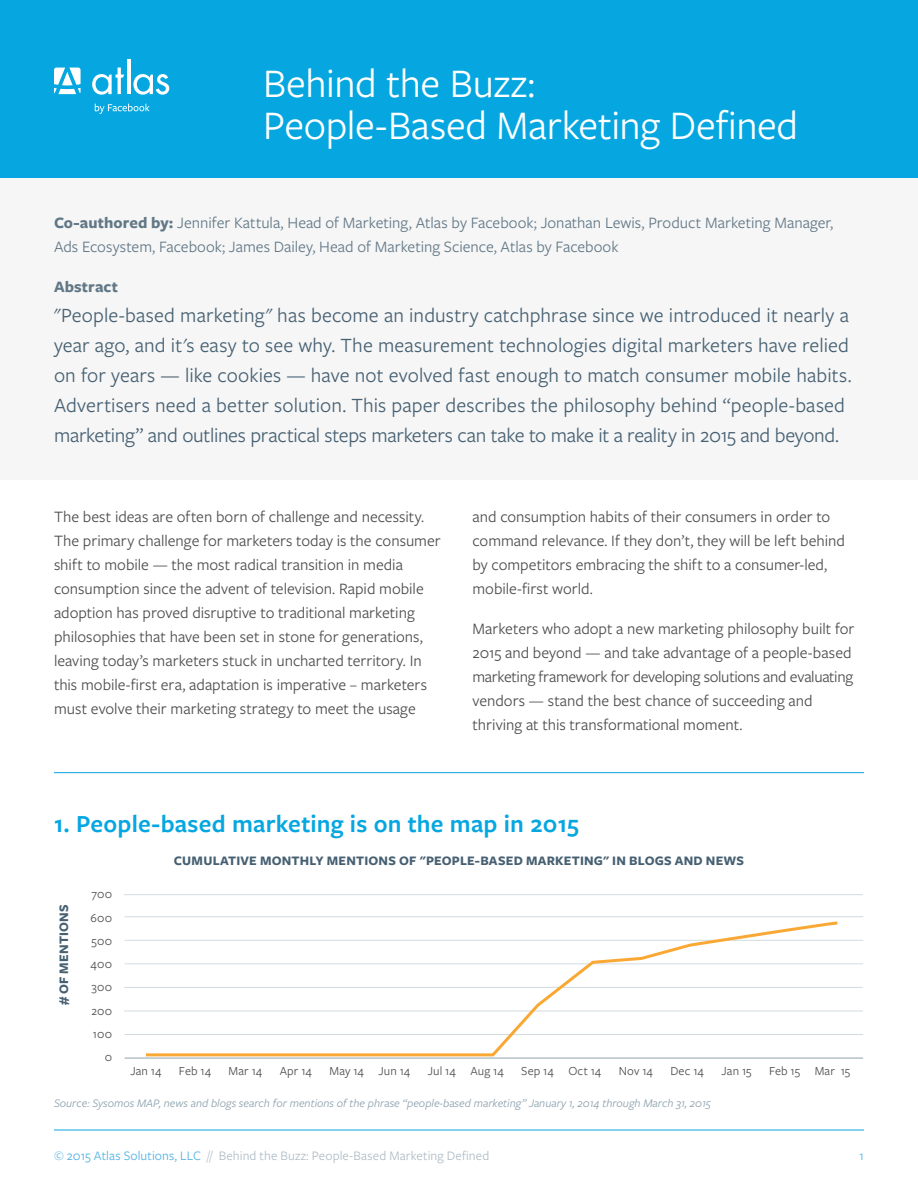
<style>
.page{position:relative;width:918px;height:1188px;background:#fff}
.page>*{position:absolute;margin:0;border:0;box-sizing:border-box;transform-origin:0 0}
.t1{font:42px/42px "Freight Sans Pro";letter-spacing:-.01em;color:#fff}
.t2{font:600 25.5px "Freight Sans Pro";letter-spacing:.005em;color:#06a7e0}
.t3{font:21px/30px "Freight Sans Pro";letter-spacing:.005em;color:#466072}
.t4{font:16.5px/24px "Freight Sans Pro";color:#4d4d4f}
.t5{font:16.5px/24px "Freight Sans Pro";color:#627887}
.t6{font:700 16.5px "Freight Sans Pro";letter-spacing:.01em;color:#627887}
.t7{font:700 13.5px "Freight Sans Pro";letter-spacing:.015em;color:#466072}
.t8{font:13.5px "Freight Sans Pro";letter-spacing:.01em;color:#aebcc5}
.t9{font:13.5px "Freight Sans Pro";color:#4fb1e4}
.t10{font:12.75px/23.2px "Freight Sans Pro";letter-spacing:.015em;color:#4d4d4f;text-align:right}
.t11{font:italic 12px "Freight Sans Pro";color:#8ca0ad}
.s1{font-weight:700}
.s2{color:#4fb1e4}
</style>
<div class="page">
<hr style="left:54px;top:1130px;width:810px;height:1px;background:#06a7e0">
<div style="left:0;top:0;width:918px;height:179px;background:#06a7e0"></div>
<svg style="left:95px;top:104px;width:55px;height:10px"></svg>
<svg style="left:54px;top:68px;width:27px;height:26px"></svg>
<hr style="left:127px;top:60px;width:3px;height:34px;background:#fff">
<svg style="left:133px;top:74px;width:36px;height:21px"></svg>
<svg style="left:92px;top:68px;width:32px;height:27px"></svg>
<div style="left:0;top:179px;width:918px;height:301px;background:#f6f6f6"></div>
<hr style="left:125px;top:1034px;width:738px;height:1px;background:#d1dbe0">
<hr style="left:124px;top:987px;width:739px;height:1px;background:#d1dbe0">
<hr style="left:124px;top:1011px;width:739px;height:1px;background:#d1dbe0">
<hr style="left:125px;top:964px;width:738px;height:1px;background:#d1dbe0">
<hr style="left:125px;top:940px;width:738px;height:1px;background:#d1dbe0">
<hr style="left:125px;top:916px;width:738px;height:1px;background:#d1dbe0">
<hr style="left:124px;top:894px;width:739px;height:1px;background:#d1dbe0">
<hr style="left:125px;top:1057px;width:738px;height:2px;background:#a0b0bb">
<hr style="left:54px;top:772px;width:810px;height:1px;background:#06a7e0">
<svg style="left:143px;top:921px;width:698px;height:137px"></svg>
<h1 class="t1" style="left:263px;top:60px;width:536px">Behind the Buzz:<br>People-Based Marketing Defined</h1>
<p class="t5" style="left:54px;top:210px;width:781px"><span class="s1">Co-authored by:</span> Jennifer Kattula, Head of Marketing, Atlas by Facebook; Jonathan Lewis, Product Marketing Manager,<br>Ads Ecosystem, Facebook; James Dailey, Head of Marketing Science, Atlas by Facebook</p>
<p class="t6" style="left:54px;top:276px;width:66px">Abstract</p>
<p class="t3" style="left:54px;top:300px;width:799px">"People-based marketing" has become an industry catchphrase since we introduced it nearly a year ago, and it's easy to see why. The measurement technologies digital marketers have relied on for years — like cookies — have not evolved fast enough to match consumer mobile habits.<br>Advertisers need a better solution. This paper describes the philosophy behind “people-based marketing” and outlines practical steps marketers can take to make it a reality in 2015 and beyond.</p>
<p class="t4" style="left:54px;top:504px;width:388px">The best ideas are often born of challenge and necessity.<br>The primary challenge for marketers today is the consumer shift to mobile — the most radical transition in media consumption since the advent of television. Rapid mobile adoption has proved disruptive to traditional marketing philosophies that have been set in stone for generations, leaving today’s marketers stuck in uncharted territory. In this mobile-first era, adaptation is imperative – marketers must evolve their marketing strategy to meet the usage</p>
<p class="t4" style="left:473px;top:504px;width:374px">and consumption habits of their consumers in order to command relevance. If they don’t, they will be left behind by competitors embracing the shift to a consumer-led, mobile-first world.</p>
<p class="t4" style="left:473px;top:616px;width:383px">Marketers who adopt a new marketing philosophy built for 2015 and beyond — and take advantage of a people-based marketing framework for developing solutions and evaluating vendors — stand the best chance of succeeding and thriving at this transformational moment.</p>
<h2 class="t2" style="left:54px;top:806px;width:526px">1. People-based marketing is on the map in 2015</h2>
<p class="t7" style="left:174px;top:852px;width:572px">CUMULATIVE MONTHLY MENTIONS OF "PEOPLE-BASED MARKETING" IN BLOGS AND NEWS</p>
<p class="t7" style="left:54px;top:1005px;width:103px;rotate:-90deg"># OF MENTIONS</p>
<p class="t10" style="left:90px;top:882px;width:23px">700<br>600<br>500<br>400<br>300<br>200<br>100<br>0</p>
<p class="t10" style="left:130px;top:1059px;width:33px">Jan 14</p>
<p class="t10" style="left:179px;top:1059px;width:34px">Feb 14</p>
<p class="t10" style="left:229px;top:1059px;width:35px">Mar 14</p>
<p class="t10" style="left:280px;top:1059px;width:34px">Apr 14</p>
<p class="t10" style="left:329px;top:1059px;width:82px">May 14 Jun 14</p>
<p class="t10" style="left:428px;top:1059px;width:78px">Jul 14 Aug 14</p>
<p class="t10" style="left:521px;top:1059px;width:82px">Sep 14 Oct 14</p>
<p class="t10" style="left:619px;top:1059px;width:36px">Nov 14</p>
<p class="t10" style="left:670px;top:1059px;width:35px">Dec 14</p>
<p class="t10" style="left:721px;top:1059px;width:32px">Jan 15</p>
<p class="t10" style="left:769px;top:1059px;width:83px">Feb 15 Mar 15</p>
<p class="t11" style="left:54px;top:1095px;width:658px">Source: Sysomos MAP, news and blogs search for mentions of the phrase “people-based marketing” January 1, 2014 through March 31, 2015</p>
<p class="t8" style="left:54px;top:1147px;width:437px"><span class="s2">© 2015 Atlas Solutions, LLC</span> // Behind the Buzz: People-Based Marketing Defined</p>
<p class="t9" style="left:860px;top:1147px;width:6px">1</p>
</div>
